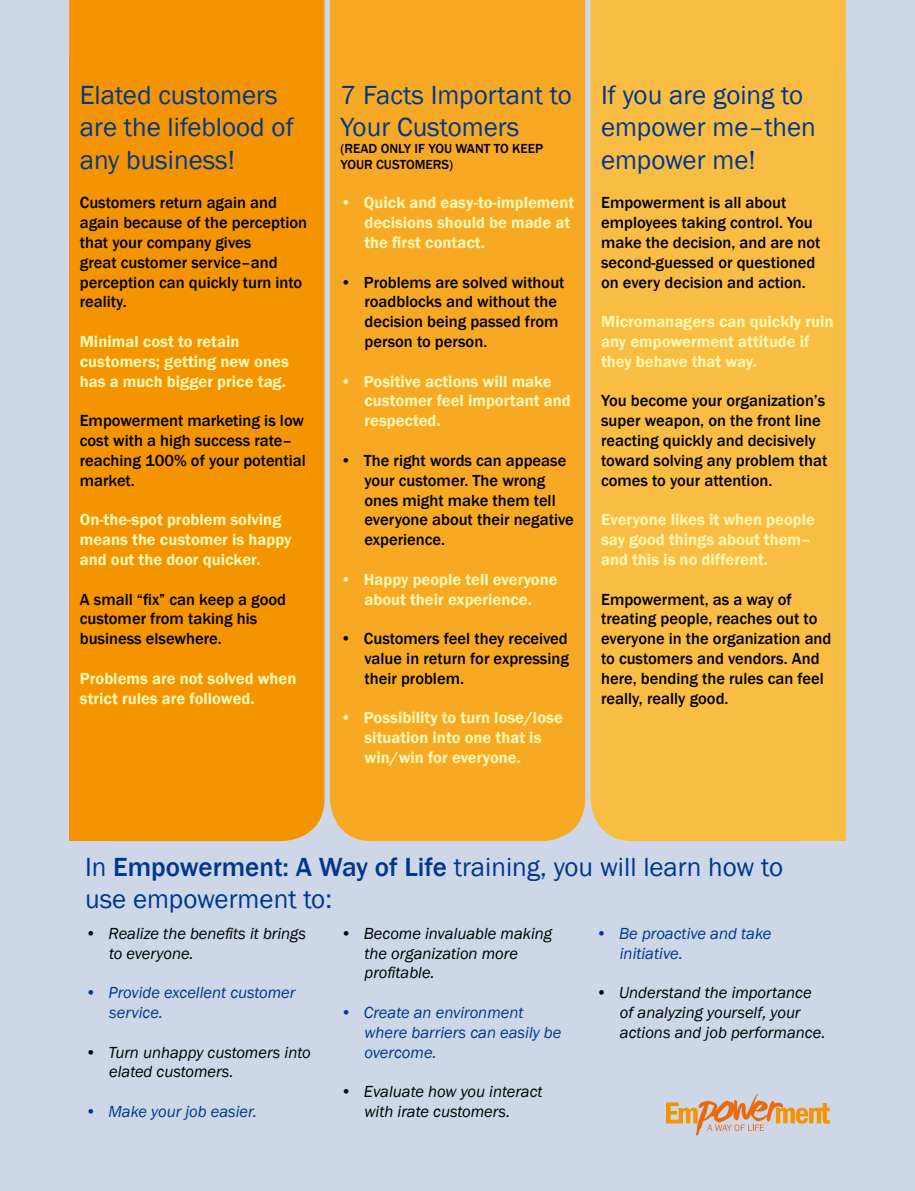
<style>
.page{position:relative;width:915px;height:1191px;background:#fff}
.page>*{position:absolute;margin:0;border:0;box-sizing:border-box;transform-origin:0 0}
.t1{font:27px/32.4px "Franklin Gothic";color:#00378b}
.t2{font:500 16.5px/19.8px "Franklin Gothic";color:#000}
.t3{font:600 16.5px/19.8px "Franklin Gothic";color:#fff8b2}
.t4{font:italic 16.5px/19.8px "Franklin Gothic";color:#000}
.t5{font:italic 16.5px/19.8px "Franklin Gothic";color:#00378b}
.t6{font:500 13.5px/16.2px "Franklin Gothic";color:#000}
.s1{font-weight:500}
</style>
<div class="page">
<div style="left:0;top:0;width:914px;height:1191px;background:#cdd7e8"></div>
<div style="left:69px;top:0;width:255px;height:841px;background:#f39400"></div>
<div style="left:590px;top:0;width:255px;height:841px;background:#fabd43"></div>
<div style="left:330px;top:0;width:255px;height:841px;background:#f7a924"></div>
<svg style="left:666px;top:1093px;width:163px;height:42px"></svg>
<h1 class="t1" style="left:80px;top:80px;width:215px">Elated customers are the lifeblood of any business!</h1>
<p class="t2" style="left:80px;top:194px;width:229px">Customers return again and again because of the perception that your company gives<br>great customer service–and perception can quickly turn into reality.</p>
<p class="t3" style="left:80px;top:332px;width:210px">Minimal cost to retain customers; getting new ones has a much bigger price tag.</p>
<p class="t2" style="left:80px;top:412px;width:227px">Empowerment marketing is low cost with a high success rate– reaching 100% of your potential market.</p>
<p class="t3" style="left:80px;top:510px;width:213px">On-the-spot problem solving means the customer is happy and out the door quicker.</p>
<p class="t2" style="left:80px;top:589px;width:208px">A small “fix” can keep a good customer from taking his business elsewhere.</p>
<p class="t3" style="left:80px;top:668px;width:218px">Problems are not solved when strict rules are followed.</p>
<h1 class="t1" style="left:340px;top:80px;width:233px">7 Facts Important to<br>Your Customers</h1>
<p class="t6" style="left:340px;top:141px;width:204px">(READ ONLY IF YOU WANT TO KEEP<br>YOUR CUSTOMERS)</p>
<p class="t3" style="left:364px;top:193px;width:211px;text-indent:-24px">• Quick and easy-to-implement decisions should be made at the first contact.</p>
<p class="t2" style="left:364px;top:272px;width:201px;text-indent:-24px">• Problems are solved without roadblocks and without the decision being passed from person to person.</p>
<p class="t3" style="left:364px;top:371px;width:207px;text-indent:-24px">• Positive actions will make customer feel important and respected.</p>
<p class="t2" style="left:364px;top:451px;width:211px;text-indent:-24px">• The right words can appease your customer. The wrong ones might make them tell everyone about their negative experience.</p>
<p class="t3" style="left:340px;top:569px;width:219px;text-align:center">• Happy people tell everyone about their experience.</p>
<p class="t2" style="left:364px;top:629px;width:206px;text-align:justify;text-indent:-24px">• Customers feel they received value in return for expressing their problem.</p>
<p class="t3" style="left:364px;top:708px;width:200px;text-indent:-24px">• Possibility to turn lose/lose situation into one that is win/win for everyone.</p>
<h1 class="t1" style="left:601px;top:80px;width:216px">If you are going to empower me–then empower me!</h1>
<p class="t2" style="left:601px;top:194px;width:221px">Empowerment is all about employees taking control. You make the decision, and are not second-guessed or questioned on every decision and action.</p>
<p class="t3" style="left:601px;top:312px;width:234px">Micromanagers can quickly ruin any empowerment attitude if they behave that way.</p>
<p class="t2" style="left:601px;top:392px;width:228px">You become your organization’s super weapon, on the front line reacting quickly and decisively toward solving any problem that comes to your attention.</p>
<p class="t3" style="left:601px;top:510px;width:215px">Everyone likes it when people say good things about them– and this is no different.</p>
<p class="t2" style="left:601px;top:590px;width:232px">Empowerment, as a way of treating people, reaches out to everyone in the organization and to customers and vendors. And here, bending the rules can feel really, really good.</p>
<h1 class="t1" style="left:85px;top:852px;width:699px">In <span class="s1">Empowerment: A Way of Life</span> training, you will learn how to use empowerment to:</h1>
<p class="t4" style="left:109px;top:923px;width:198px;text-indent:-24px">• Realize the benefits it brings to everyone.</p>
<p class="t5" style="left:109px;top:983px;width:188px;text-indent:-24px">• Provide excellent customer service.</p>
<p class="t4" style="left:109px;top:1042px;width:203px;text-indent:-24px">• Turn unhappy customers into elated customers.</p>
<p class="t5" style="left:85px;top:1102px;width:173px">• Make your job easier.</p>
<p class="t4" style="left:364px;top:923px;width:189px;text-indent:-24px">• Become invaluable making the organization more profitable.</p>
<p class="t5" style="left:364px;top:1003px;width:198px;text-indent:-24px">• Create an environment where barriers can easily be overcome.</p>
<p class="t4" style="left:340px;top:1082px;width:204px;text-align:center">• Evaluate how you interact with irate customers.</p>
<p class="t5" style="left:619px;top:923px;width:153px;text-indent:-24px">• Be proactive and take initiative.</p>
<p class="t4" style="left:619px;top:983px;width:207px;text-indent:-24px">• Understand the importance of analyzing yourself, your actions and job performance.</p>
</div>
